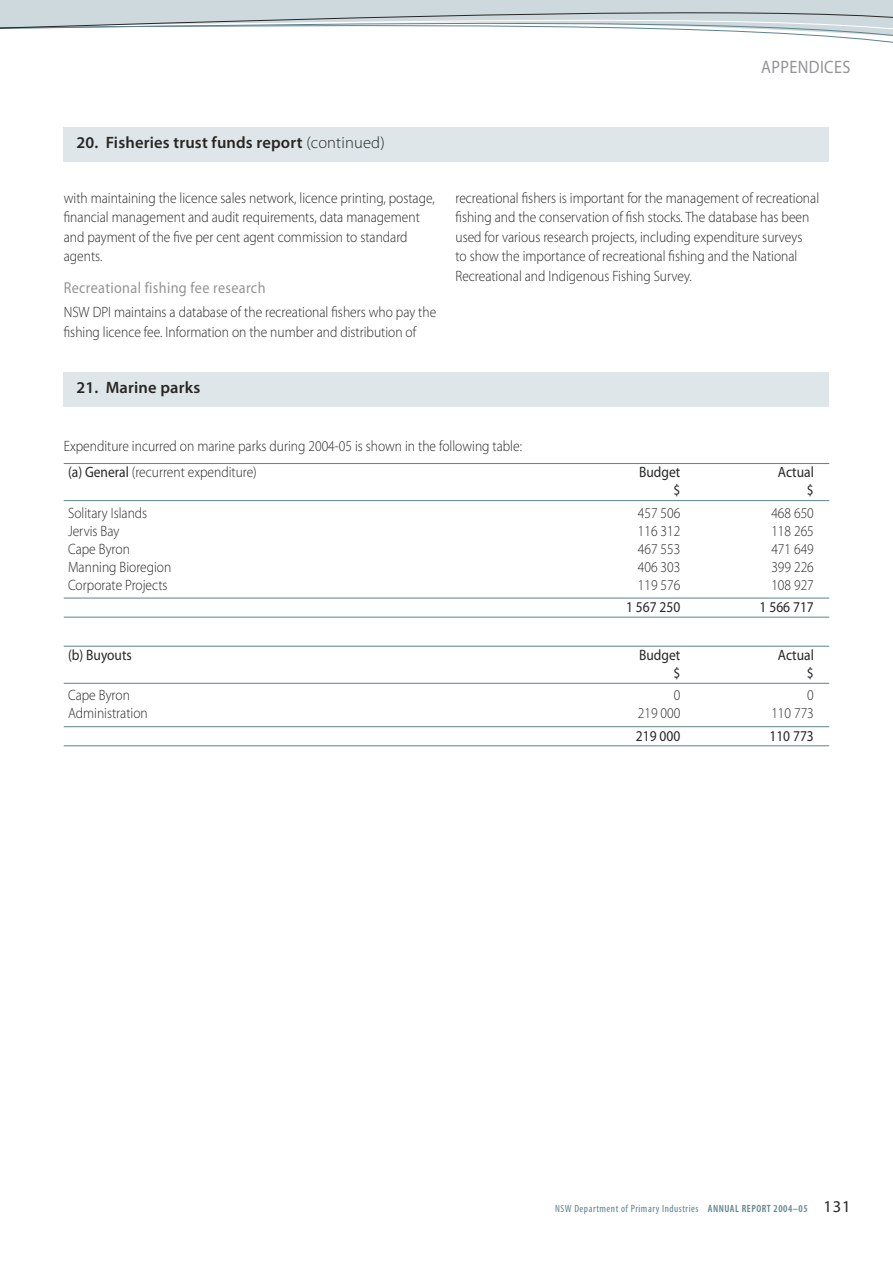
<style>
.page{position:relative;width:893px;height:1263px;background:#fff}
.page>*{position:absolute;margin:0;border:0;box-sizing:border-box;transform-origin:0 0}
.t1{font:18px "Myriad Pro";letter-spacing:.025em;color:#929496;scale:.9 1}
.t2{font:600 16.5px "Myriad Pro";letter-spacing:.01em;color:#282525}
.t3{font:15.75px "Myriad Pro";letter-spacing:.025em;color:#929496;scale:.9 1}
.t4{font:300 15px/19.5px "Myriad Pro";color:#282525;scale:.9 1}
.t5{font:15px "Myriad Pro";color:#282525;scale:.9 1}
.t6{font:condensed 10.5px "Myriad Pro";letter-spacing:.05em;color:#5d828f}
.s1{font-weight:300}
.s2{font-weight:400}
.s3{font-weight:600}
.s4{font-stretch:normal;font-size:16.5px;color:#282525}
</style>
<div class="page">
<svg style="left:0;top:0;width:893px;height:43px"></svg>
<div style="left:64px;top:128px;width:765px;height:34px;background:#dfe6e9"></div>
<div style="left:64px;top:372px;width:765px;height:34px;background:#dfe6e9"></div>
<hr style="left:64px;top:463px;width:765px;height:1px;background:#5d828f">
<hr style="left:64px;top:500px;width:765px;height:1px;background:#5d828f">
<hr style="left:64px;top:598px;width:765px;height:1px;background:#5d828f">
<hr style="left:64px;top:617px;width:765px;height:1px;background:#5d828f">
<hr style="left:64px;top:646px;width:765px;height:1px;background:#5d828f">
<hr style="left:64px;top:683px;width:765px;height:1px;background:#5d828f">
<hr style="left:64px;top:726px;width:765px;height:1px;background:#5d828f">
<hr style="left:64px;top:745px;width:765px;height:1px;background:#5d828f">
<p class="t1" style="left:761px;top:57px;width:101px">APPENDICES</p>
<p class="t2" style="left:77px;top:134px;width:310px">20. Fisheries trust funds report <span class="s1">(continued)</span></p>
<p class="t4" style="left:64px;top:188px;width:414px">with maintaining the licence sales network, licence printing, postage, financial management and audit requirements, data management and payment of the five per cent agent commission to standard agents.</p>
<p class="t3" style="left:64px;top:279px;width:226px">Recreational fishing fee research</p>
<p class="t4" style="left:64px;top:303px;width:415px">NSW DPI maintains a database of the recreational fishers who pay the fishing licence fee. Information on the number and distribution of</p>
<p class="t2" style="left:77px;top:379px;width:125px">21. Marine parks</p>
<p class="t4" style="left:455px;top:188px;width:406px">recreational fishers is important for the management of recreational fishing and the conservation of fish stocks. The database has been used for various research projects, including expenditure surveys<br>to show the importance of recreational fishing and the National Recreational and Indigenous Fishing Survey.</p>
<p class="t4" style="left:64px;top:433px;width:511px;line-height:26.5px">Expenditure incurred on marine parks during 2004-05 is shown in the following table: <span class="s2">(a) General</span> (recurrent expenditure)</p>
<p class="t5" style="left:639px;top:464px;width:47px">Budget</p>
<p class="t5" style="left:778px;top:464px;width:41px">Actual</p>
<p class="t5" style="left:673px;top:482px;width:9px">$</p>
<p class="t5" style="left:807px;top:482px;width:9px">$</p>
<p class="t4" style="left:68px;top:503px;width:90px">Solitary Islands</p>
<p class="t4" style="left:638px;top:503px;width:49px">457 506</p>
<p class="t4" style="left:771px;top:503px;width:49px">468 650</p>
<p class="t4" style="left:68px;top:521px;width:59px">Jervis Bay</p>
<p class="t4" style="left:638px;top:521px;width:49px">116 312</p>
<p class="t4" style="left:771px;top:521px;width:49px">118 265</p>
<p class="t4" style="left:68px;top:539px;width:70px">Cape Byron</p>
<p class="t4" style="left:638px;top:539px;width:49px">467 553</p>
<p class="t4" style="left:771px;top:539px;width:49px">471 649</p>
<p class="t4" style="left:68px;top:557px;width:116px">Manning Bioregion</p>
<p class="t4" style="left:638px;top:557px;width:49px">406 303</p>
<p class="t4" style="left:771px;top:557px;width:49px">399 226</p>
<p class="t4" style="left:68px;top:575px;width:112px">Corporate Projects</p>
<p class="t4" style="left:638px;top:575px;width:49px">119 576</p>
<p class="t4" style="left:771px;top:575px;width:49px">108 927</p>
<p class="t5" style="left:626px;top:599px;width:62px">1 567 250</p>
<p class="t5" style="left:760px;top:599px;width:62px">1 566 717</p>
<p class="t5" style="left:68px;top:647px;width:72px">(b) Buyouts</p>
<p class="t5" style="left:639px;top:647px;width:47px">Budget</p>
<p class="t5" style="left:778px;top:647px;width:41px">Actual</p>
<p class="t5" style="left:673px;top:665px;width:9px">$</p>
<p class="t5" style="left:807px;top:665px;width:9px">$</p>
<p class="t4" style="left:68px;top:686px;width:70px">Cape Byron</p>
<p class="t4" style="left:674px;top:686px;width:9px">0</p>
<p class="t4" style="left:807px;top:686px;width:9px">0</p>
<p class="t4" style="left:68px;top:704px;width:90px">Administration</p>
<p class="t4" style="left:638px;top:704px;width:49px">219 000</p>
<p class="t4" style="left:771px;top:704px;width:49px">110 773</p>
<p class="t5" style="left:636px;top:727px;width:51px">219 000</p>
<p class="t5" style="left:769px;top:727px;width:51px">110 773</p>
<p class="t6" style="left:555px;top:1202px;width:297px">NSW Department of Primary Industries <span class="s3">ANNUAL REPORT 2004–05</span> <span class="s4">131</span></p>
</div>
